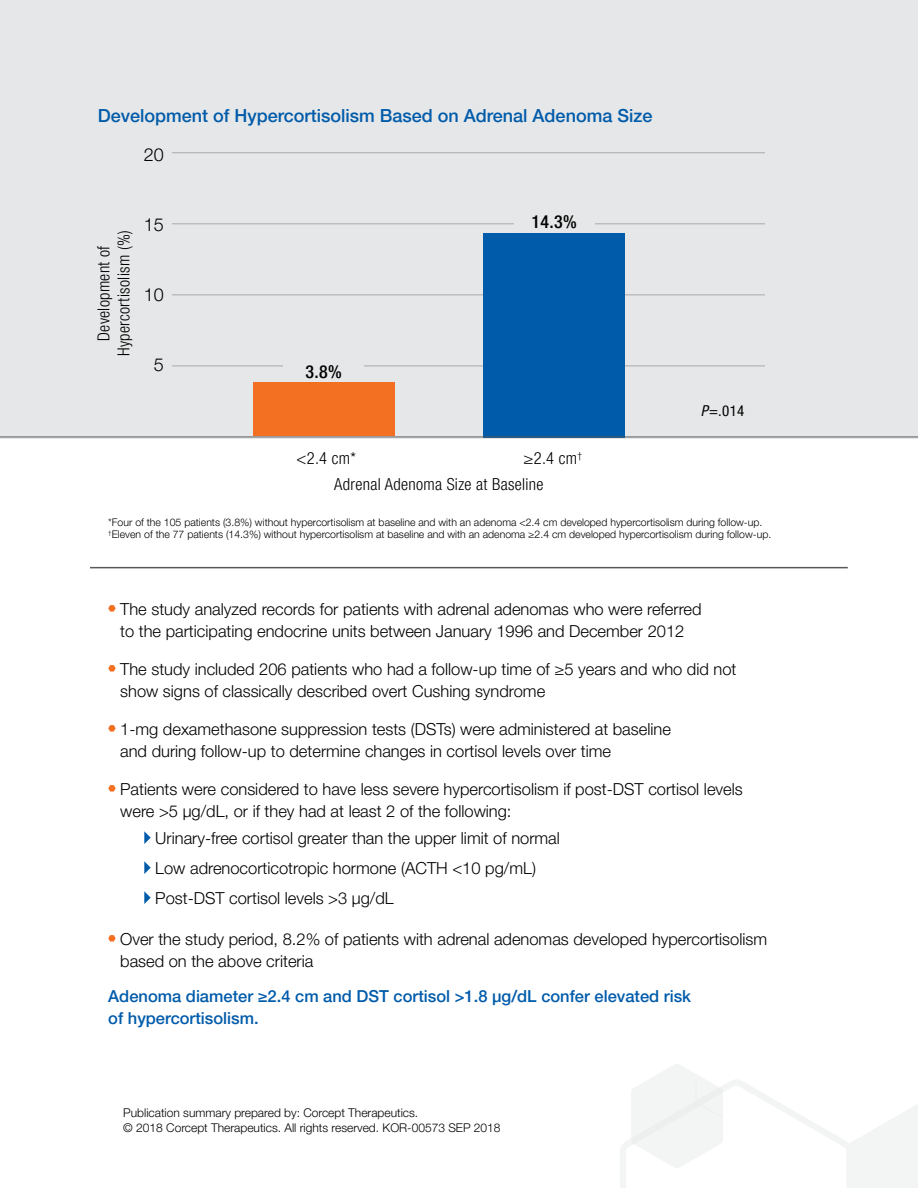
<style>
.page{position:relative;width:918px;height:1188px;background:#fff}
.page>*{position:absolute;margin:0;border:0;box-sizing:border-box;transform-origin:0 0}
.t1{font:500 18px "Helvetica Neue LT Pro";color:#005baa}
.t2{font:500 condensed 18px "Helvetica Neue LT Pro";color:#000}
.t3{font:300 18px "Helvetica Neue LT Pro";color:#000}
.t4{font:300 16.5px/22.5px "Helvetica Neue LT Pro";color:#000}
.t5{font:500 16.5px/22.5px "Helvetica Neue LT Pro";color:#005baa}
.t6{font:300 condensed 16.5px/19.8px "Helvetica Neue LT Pro";letter-spacing:.02em;color:#000;text-align:center}
.t7{font:condensed 15px "Helvetica Neue LT Pro";color:#000}
.t8{font:300 12px/15px "Helvetica Neue LT Pro";color:#000}
.t9{font:300 10.5px/12.6px "Helvetica Neue LT Pro";color:#000}
.s1{font-style:italic}
</style>
<div class="page">
<div style="left:0;top:0;width:918px;height:438px;background:#e6e7e8"></div>
<hr style="left:172px;top:152px;width:593px;height:1px;background:#a7a9ac">
<hr style="left:172px;top:223px;width:593px;height:1px;background:#a7a9ac">
<hr style="left:172px;top:294px;width:593px;height:1px;background:#a7a9ac">
<svg style="left:620px;top:1064px;width:298px;height:124px"></svg>
<svg style="left:108px;top:605px;width:8px;height:7px"></svg>
<svg style="left:108px;top:665px;width:8px;height:7px"></svg>
<svg style="left:108px;top:725px;width:8px;height:7px"></svg>
<svg style="left:108px;top:785px;width:8px;height:7px"></svg>
<svg style="left:144px;top:831px;width:7px;height:13px"></svg>
<svg style="left:144px;top:861px;width:7px;height:13px"></svg>
<svg style="left:144px;top:891px;width:7px;height:13px"></svg>
<svg style="left:108px;top:935px;width:8px;height:7px"></svg>
<hr style="left:172px;top:366px;width:593px;height:1px;background:#a7a9ac">
<div style="left:283px;top:365px;width:81px;height:18px;background:#e6e7e8"></div>
<div style="left:514px;top:215px;width:80px;height:17px;background:#e6e7e8"></div>
<div style="left:253px;top:383px;width:142px;height:53px;background:#f36f21"></div>
<div style="left:483px;top:233px;width:142px;height:204px;background:#005baa"></div>
<hr style="left:0;top:437px;width:918px;height:1px;background:#58595b">
<hr style="left:90px;top:567px;width:758px;height:1px;background:#58595b">
<p class="t1" style="left:98px;top:105px;width:556px">Development of Hypercortisolism Based on Adrenal Adenoma Size</p>
<p class="t3" style="left:144px;top:143px;width:22px">20</p>
<p class="t6" style="left:94px;top:356px;width:127px;rotate:-90deg">Development of<br>Hypercortisolism (%)</p>
<p class="t3" style="left:144px;top:213px;width:22px">15</p>
<p class="t3" style="left:144px;top:284px;width:22px">10</p>
<p class="t3" style="left:154px;top:354px;width:12px">5</p>
<p class="t2" style="left:306px;top:361px;width:38px">3.8%</p>
<p class="t2" style="left:532px;top:211px;width:47px">14.3%</p>
<p class="t6" style="left:334px;top:446px;width:249px;line-height:25.5px;text-align:left;text-indent:189px">≥2.4 cm<sup>†<br></sup>Adrenal Adenoma Size at Baseline</p>
<p class="t6" style="left:297px;top:449px;width:61px">&lt;2.4 cm*</p>
<p class="t7" style="left:701px;top:402px;width:45px"><span class="s1">P</span>=.014</p>
<p class="t9" style="left:108px;top:516px;width:665px">*Four of the 105 patients (3.8%) without hypercortisolism at baseline and with an adenoma &lt;2.4 cm developed hypercortisolism during follow-up. <sup>†</sup>Eleven of the 77 patients (14.3%) without hypercortisolism at baseline and with an adenoma ≥2.4 cm developed hypercortisolism during follow-up.</p>
<p class="t4" style="left:120px;top:597px;width:583px">The study analyzed records for patients with adrenal adenomas who were referred to the participating endocrine units between January 1996 and December 2012</p>
<p class="t4" style="left:120px;top:657px;width:618px">The study included 206 patients who had a follow-up time of ≥5 years and who did not show signs of classically described overt Cushing syndrome</p>
<p class="t4" style="left:120px;top:717px;width:552px">1-mg dexamethasone suppression tests (DSTs) were administered at baseline and during follow-up to determine changes in cortisol levels over time</p>
<p class="t4" style="left:120px;top:777px;width:624px">Patients were considered to have less severe hypercortisolism if post-DST cortisol levels were &gt;5 μg/dL, or if they had at least 2 of the following:</p>
<p class="t4" style="left:155px;top:823px;width:406px;line-height:30px">Urinary-free cortisol greater than the upper limit of normal<br>Low adrenocorticotropic hormone (ACTH &lt;10 pg/mL)<br>Post-DST cortisol levels &gt;3 μg/dL</p>
<p class="t4" style="left:120px;top:927px;width:649px">Over the study period, 8.2% of patients with adrenal adenomas developed hypercortisolism based on the above criteria</p>
<p class="t5" style="left:108px;top:984px;width:584px">Adenoma diameter ≥2.4 cm and DST cortisol &gt;1.8 μg/dL confer elevated risk of hypercortisolism.</p>
<p class="t8" style="left:123px;top:1105px;width:379px">Publication summary prepared by: Corcept Therapeutics.<br>© 2018 Corcept Therapeutics. All rights reserved. KOR-00573 SEP 2018</p>
</div>
